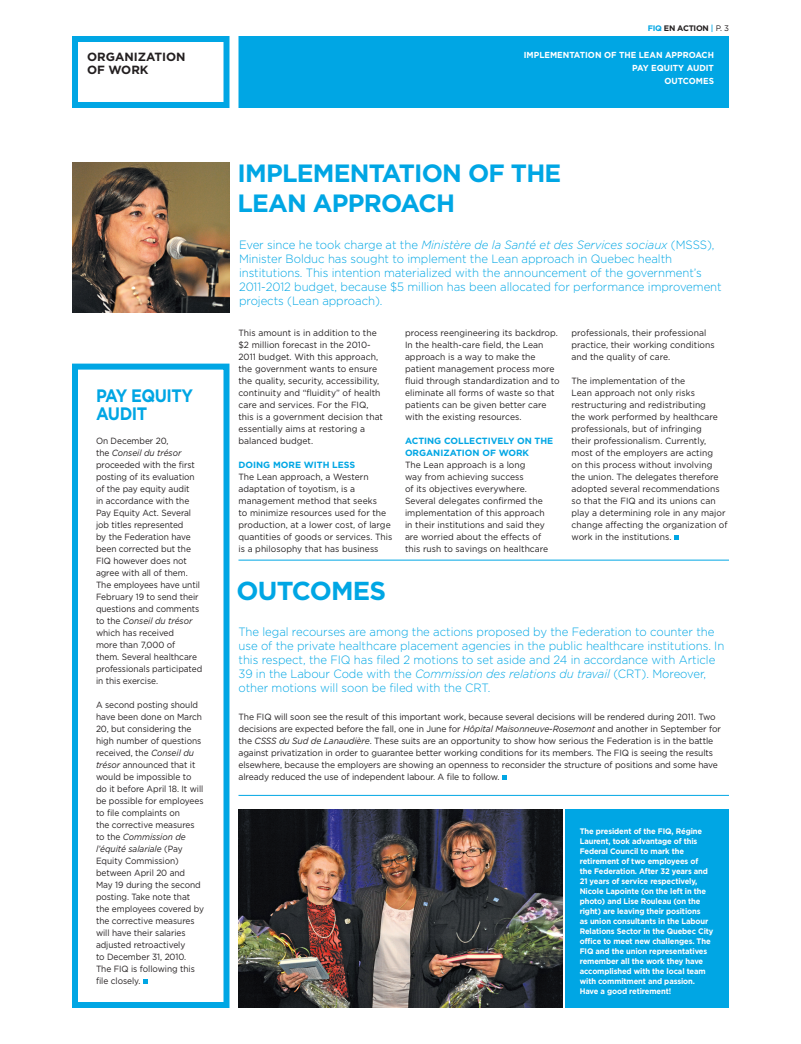
<style>
.page{position:relative;width:801px;height:1044px;background:#fff}
.page>*{position:absolute;margin:0;border:0;box-sizing:border-box;transform-origin:0 0}
.t1{font:700 26px "Gotham";letter-spacing:-.03em;color:#00a6e4}
.t2{font:700 25px/30px "Gotham";letter-spacing:-.03em;color:#00a6e4}
.t3{font:700 18px/18px "Gotham";letter-spacing:-.03em;color:#00a6e4;scale:.9 1}
.Intro_12_14{font:300 12px/14px "Gotham";letter-spacing:-.005em;color:#00a6e4;scale:.95 1}
.Entete_Titre_1{font:700 11.9px/13.6px "Gotham";color:#231f20}
.TXT{font:9px/12px "Gotham";letter-spacing:-.005em;color:#231f20;scale:.95 1}
.TXT-2{font:9px/12px "Gotham";letter-spacing:-.005em;color:#231f20;scale:.93 1}
.Titre_1{font:700 9px/12px "Gotham";color:#00a6e4}
.t4{font:700 8.7px/13.1px "Gotham";color:#fff;text-align:right;scale:.95 1}
.t5{font:700 8px/10px "Gotham";letter-spacing:-.015em;color:#fff;scale:.95 1}
.Folio{font:700 8px "Gotham";letter-spacing:-.03em;color:#231f20}
.s1{color:#00a6e4}
.s2{font-weight:500;color:#00a6e4}
.s3{font-weight:400}
.s4{font-style:italic}
</style>
<div class="page">
<div style="left:72px;top:36px;width:158px;height:72px;border:6px solid #00a6e4"></div>
<div style="left:242px;top:39px;width:484px;height:66px;background:#00a6e4"></div>
<div style="left:238px;top:36px;width:491px;height:72px;border:6px solid #00a6e4"></div>
<hr style="left:238px;top:560px;width:491px;height:1px;background:#00a6e4">
<img style="left:72px;top:162px;width:157px;height:151px">
<img style="left:238px;top:809px;width:324px;height:199px">
<div style="left:566px;top:809px;width:163px;height:199px;background:#00a6e4"></div>
<svg style="left:674px;top:536px;width:5px;height:4px"></svg>
<svg style="left:143px;top:980px;width:4px;height:4px"></svg>
<div style="left:72px;top:364px;width:158px;height:644px;border:6px solid #00a6e4"></div>
<hr style="left:238px;top:795px;width:491px;height:1px;background:#00a6e4">
<svg style="left:502px;top:776px;width:4px;height:4px"></svg>
<p class="Folio" style="left:648px;top:23px;width:83px"><span class="s1">FIQ</span> EN ACTION <span class="s2">|</span> <span class="s3">P. 3</span></p>
<p class="Entete_Titre_1" style="left:87px;top:50px;width:100px">ORGANIZATION<br>OF WORK</p>
<p class="t4" style="left:524px;top:48px;width:202px">IMPLEMENTATION OF THE LEAN APPROACH<br>PAY EQUITY AUDIT</p>
<p class="t4" style="left:664px;top:75px;width:54px">OUTCOMES</p>
<p class="t2" style="left:238px;top:157px;width:325px">IMPLEMENTATION OF THE<br>LEAN APPROACH</p>
<p class="t3" style="left:96px;top:387px;width:109px">PAY EQUITY<br>AUDIT</p>
<p class="TXT-2" style="left:96px;top:435px;width:116px">On December 20,<br>the <span class="s4">Conseil du trésor </span>proceeded with the first posting of its evaluation of the pay equity audit<br>in accordance with the<br>Pay Equity Act. Several job titles represented<br>by the Federation have been corrected but the<br>FIQ however does not agree with all of them.<br>The employees have until<br>February 19 to send their questions and comments to the <span class="s4">Conseil du trésor </span>which has received<br>more than 7,000 of<br>them. Several healthcare professionals participated in this exercise.</p>
<p class="TXT-2" style="left:96px;top:699px;width:118px">A second posting should have been done on March<br>20, but considering the high number of questions received, the <span class="s4">Conseil du trésor</span> announced that it would be impossible to do it before April 18. It will be possible for employees to file complaints on<br>the corrective measures to the <span class="s4">Commission de l’équité salariale</span> (Pay<br>Equity Commission) between April 20 and<br>May 19 during the second posting. Take note that the employees covered by the corrective measures will have their salaries adjusted retroactively<br>to December 31, 2010.<br>The FIQ is following this file closely.</p>
<p class="Intro_12_14" style="left:239px;top:238px;width:510px">Ever since he took charge at the <span class="s4">Ministère de la Santé et des Services sociaux</span> (MSSS), Minister Bolduc has sought to implement the Lean approach in Quebec health institutions. This intention materialized with the announcement of the government’s 2011-2012 budget, because $5 million has been allocated for performance improvement projects (Lean approach).</p>
<p class="TXT" style="left:238px;top:327px;width:154px">This amount is in addition to the $2 million forecast in the 2010-<br>2011 budget. With this approach, the government wants to ensure the quality, security, accessibility, continuity and “fluidity” of health care and services. For the FIQ, this is a government decision that essentially aims at restoring a balanced budget.</p>
<p class="Titre_1" style="left:238px;top:459px;width:118px">DOING MORE WITH LESS</p>
<p class="TXT" style="left:238px;top:471px;width:164px">The Lean approach, a Western adaptation of toyotism, is a management method that seeks<br>to minimize resources used for the production, at a lower cost, of large quantities of goods or services. This is a philosophy that has business</p>
<p class="t1" style="left:236px;top:576px;width:151px">OUTCOMES</p>
<p class="TXT" style="left:405px;top:327px;width:164px">process reengineering its backdrop.<br>In the health-care field, the Lean approach is a way to make the patient management process more fluid through standardization and to eliminate all forms of waste so that patients can be given better care with the existing resources.</p>
<p class="Titre_1" style="left:405px;top:435px;width:150px">ACTING COLLECTIVELY ON THE<br>ORGANIZATION OF WORK</p>
<p class="TXT" style="left:405px;top:459px;width:152px">The Lean approach is a long<br>way from achieving success<br>of its objectives everywhere.<br>Several delegates confirmed the implementation of this approach in their institutions and said they are worried about the effects of this rush to savings on healthcare</p>
<p class="TXT" style="left:572px;top:327px;width:152px">professionals, their professional practice, their working conditions and the quality of care.</p>
<p class="TXT" style="left:572px;top:375px;width:166px">The implementation of the<br>Lean approach not only risks restructuring and redistributing<br>the work performed by healthcare professionals, but of infringing<br>their professionalism. Currently, most of the employers are acting<br>on this process without involving the union. The delegates therefore adopted several recommendations so that the FIQ and its unions can play a determining role in any major change affecting the organization of work in the institutions.</p>
<p class="Intro_12_14" style="left:238px;top:625px;width:513px">The legal recourses are among the actions proposed by the Federation to counter the use of the private healthcare placement agencies in the public healthcare institutions. In this respect, the FIQ has filed 2 motions to set aside and 24 in accordance with Article 39 in the Labour Code with the <span class="s4">Commission des relations du travail</span> (CRT). Moreover, other motions will soon be filed with the CRT.</p>
<p class="TXT" style="left:238px;top:711px;width:509px">The FIQ will soon see the result of this important work, because several decisions will be rendered during 2011. Two decisions are expected before the fall, one in June for <span class="s4">Hôpital Maisonneuve-Rosemont</span> and another in September for the <span class="s4">CSSS du Sud de Lanaudière</span>. These suits are an opportunity to show how serious the Federation is in the battle against privatization in order to guarantee better working conditions for its members. The FIQ is seeing the results elsewhere, because the employers are showing an openness to reconsider the structure of positions and some have already reduced the use of independent labour. A file to follow.</p>
<p class="t5" style="left:580px;top:826px;width:142px">The president of the FIQ, Régine<br>Laurent, took advantage of this<br>Federal Council to mark the retirement of two employees of<br>the Federation. After 32 years and<br>21 years of service respectively,<br>Nicole Lapointe (on the left in the photo) and Lise Rouleau (on the right) are leaving their positions<br>as union consultants in the Labour<br>Relations Sector in the Quebec City office to meet new challenges. The<br>FIQ and the union representatives remember all the work they have accomplished with the local team with commitment and passion.<br>Have a good retirement!</p>
</div>
